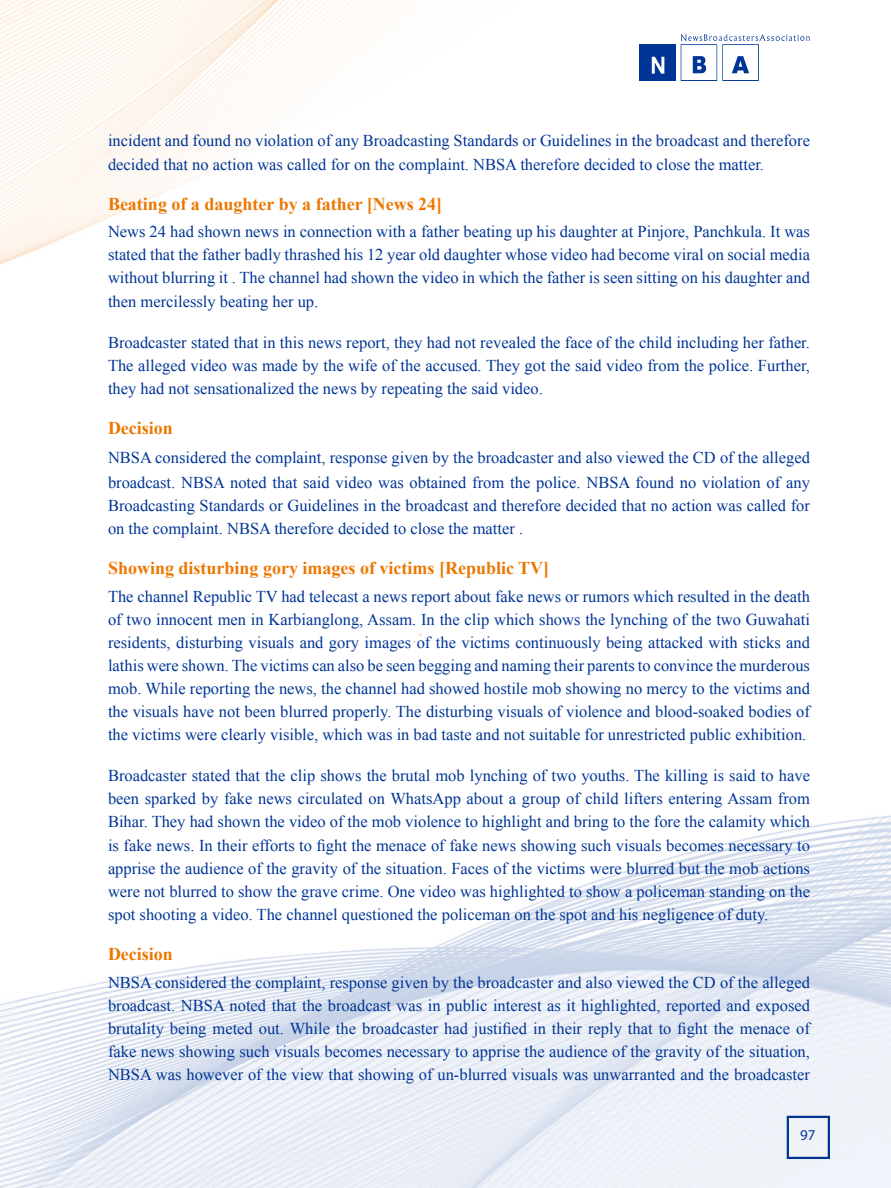
<style>
.page{position:relative;width:891px;height:1188px;background:#fff}
.page>*{position:absolute;margin:0;border:0;box-sizing:border-box;transform-origin:0 0}
.t1{font:700 18px "Times New Roman";color:#ec7700}
.t2{font:16.5px/23.1px "Times New Roman";color:#003595;text-align:justify}
.t3{font:15px "Myriad Pro";color:#003595}
</style>
<div class="page">
<img style="left:0;top:13px;width:891px;height:1175px">
<svg style="left:413px;top:633px;width:9px;height:10px"></svg>
<svg style="left:394px;top:641px;width:5px;height:3px"></svg>
<div style="left:639px;top:44px;width:37px;height:37px;background:#003595"></div>
<svg style="left:652px;top:57px;width:12px;height:17px"></svg>
<svg style="left:681px;top:34px;width:129px;height:47px"></svg>
<div style="left:787px;top:1116px;width:43px;height:43px;border:2px solid #003595"></div>
<p class="t2" style="left:108px;top:129px;width:704px">incident and found no violation of any Broadcasting Standards or Guidelines in the broadcast and therefore decided that no action was called for on the complaint. NBSA therefore decided to close the matter.</p>
<p class="t1" style="left:108px;top:191px;width:336px">Beating of a daughter by a father [News 24]</p>
<p class="t2" style="left:108px;top:220px;width:704px">News 24 had shown news in connection with a father beating up his daughter at Pinjore, Panchkula. It was stated that the father badly thrashed his 12 year old daughter whose video had become viral on social media without blurring it . The channel had shown the video in which the father is seen sitting on his daughter and then mercilessly beating her up.</p>
<p class="t2" style="left:108px;top:330px;width:704px">Broadcaster stated that in this news report, they had not revealed the face of the child including her father.<br>The alleged video was made by the wife of the accused. They got the said video from the police. Further, they had not sensationalized the news by repeating the said video.</p>
<p class="t1" style="left:108px;top:416px;width:66px">Decision</p>
<p class="t2" style="left:108px;top:445px;width:704px;line-height:24.6px">NBSA considered the complaint, response given by the broadcaster and also viewed the CD of the alleged broadcast. NBSA noted that said video was obtained from the police. NBSA found no violation of any</p>
<p class="t2" style="left:108px;top:493px;width:703px">Broadcasting Standards or Guidelines in the broadcast and therefore decided that no action was called for on the complaint. NBSA therefore decided to close the matter .</p>
<p class="t1" style="left:108px;top:556px;width:443px">Showing disturbing gory images of victims [Republic TV]</p>
<p class="t2" style="left:108px;top:584px;width:704px">The channel Republic TV had telecast a news report about fake news or rumors which resulted in the death of two innocent men in Karbianglong, Assam. In the clip which shows the lynching of the two Guwahati residents, disturbing visuals and gory images of the victims continuously being attacked with sticks and lathis were shown. The victims can also be seen begging and naming their parents to convince the murderous mob. While reporting the news, the channel had showed hostile mob showing no mercy to the victims and the visuals have not been blurred properly. The disturbing visuals of violence and blood-soaked bodies of the victims were clearly visible, which was in bad taste and not suitable for unrestricted public exhibition.</p>
<p class="t2" style="left:108px;top:764px;width:704px">Broadcaster stated that the clip shows the brutal mob lynching of two youths. The killing is said to have been sparked by fake news circulated on WhatsApp about a group of child lifters entering Assam from Bihar. They had shown the video of the mob violence to highlight and bring to the fore the calamity which is fake news. In their efforts to fight the menace of fake news showing such visuals becomes necessary to apprise the audience of the gravity of the situation. Faces of the victims were blurred but the mob actions were not blurred to show the grave crime. One video was highlighted to show a policeman standing on the spot shooting a video. The channel questioned the policeman on the spot and his negligence of duty.</p>
<p class="t1" style="left:108px;top:942px;width:66px">Decision</p>
<p class="t2" style="left:108px;top:970px;width:704px">NBSA considered the complaint, response given by the broadcaster and also viewed the CD of the alleged broadcast. NBSA noted that the broadcast was in public interest as it highlighted, reported and exposed brutality being meted out. While the broadcaster had justified in their reply that to fight the menace of fake news showing such visuals becomes necessary to apprise the audience of the gravity of the situation, NBSA was however of the view that showing of un-blurred visuals was unwarranted and the broadcaster</p>
<p class="t3" style="left:800px;top:1125px;width:17px">97</p>
</div>
